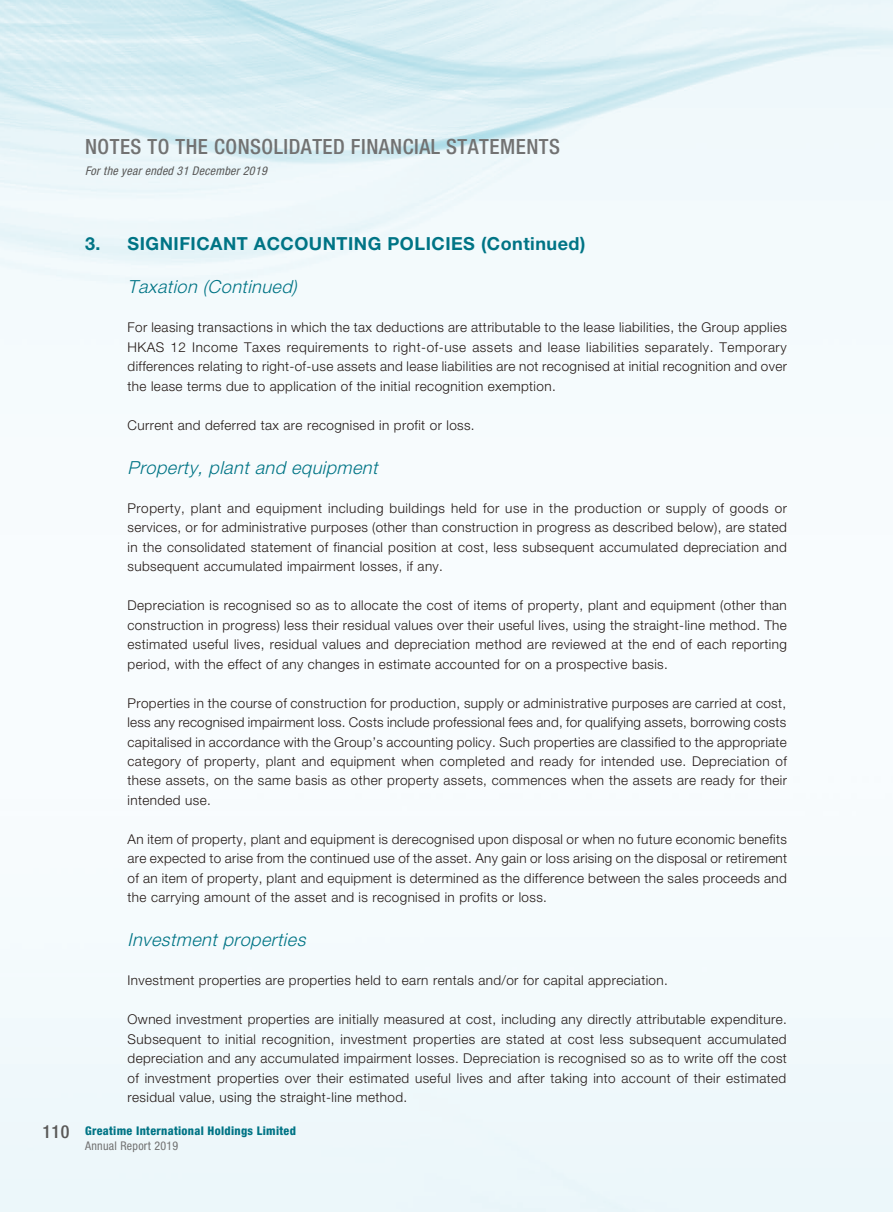
<style>
.page{position:relative;width:893px;height:1212px;background:#fff}
.page>*{position:absolute;margin:0;border:0;box-sizing:border-box;transform-origin:0 0}
.t1{font:500 condensed 21px "Helvetica Neue LT Std";letter-spacing:.025em;color:#727272}
.t2{font:italic 300 18px "Helvetica Neue LT Std";color:#007485}
.t3{font:700 18px "Helvetica Neue LT Std";letter-spacing:.03em;color:#007485}
.t4{font:500 condensed 18px "Helvetica Neue LT Std";color:#595857}
.t5{font:300 13.5px/19.5px "Helvetica Neue LT Std";letter-spacing:.03em;color:#231916;text-align:justify}
.t6{font:800 condensed 12px "Helvetica Neue LT Std";letter-spacing:.025em;color:#007485}
.t7{font:italic condensed 12px "Helvetica Neue LT Std";color:#595857}
.t8{font:condensed 12px "Helvetica Neue LT Std";letter-spacing:.025em;color:#727272}
</style>
<div class="page">
<h1 class="t1" style="left:85px;top:134px;width:476px">NOTES TO THE CONSOLIDATED FINANCIAL STATEMENTS</h1>
<p class="t7" style="left:85px;top:164px;width:186px">Forthe yearended 31 December2019</p>
<h2 class="t4" style="left:43px;top:1121px;width:28px">110</h2>
<h2 class="t3" style="left:85px;top:232px;width:502px">3. SIGNIFICANT ACCOUNTING POLICIES (Continued)</h2>
<h2 class="t2" style="left:128px;top:276px;width:171px">Taxation (Continued)</h2>
<p class="t5" style="left:128px;top:318px;width:661px">For leasing transactions in which the tax deductions are attributable to the lease liabilities, the Group applies HKAS 12 Income Taxes requirements to right-of-use assets and lease liabilities separately. Temporary differences relating to right-of-use assets and lease liabilities are not recognised at initial recognition and over the lease terms due to application of the initial recognition exemption.</p>
<p class="t5" style="left:128px;top:415px;width:349px">Current and deferred tax are recognised in profit or loss.</p>
<h2 class="t2" style="left:128px;top:456px;width:256px">Property, plant and equipment</h2>
<p class="t5" style="left:128px;top:498px;width:661px">Property, plant and equipment including buildings held for use in the production or supply of goods or services, or for administrative purposes (other than construction in progress as described below), are stated in the consolidated statement of financial position at cost, less subsequent accumulated depreciation and subsequent accumulated impairment losses, if any.</p>
<p class="t5" style="left:128px;top:595px;width:661px">Depreciation is recognised so as to allocate the cost of items of property, plant and equipment (other than construction in progress) less their residual values over their useful lives, using the straight-line method. The estimated useful lives, residual values and depreciation method are reviewed at the end of each reporting period, with the effect of any changes in estimate accounted for on a prospective basis.</p>
<p class="t5" style="left:128px;top:693px;width:661px">Properties in the course of construction for production, supply or administrative purposes are carried at cost, less any recognised impairment loss. Costs include professional fees and, for qualifying assets, borrowing costs capitalised in accordance with the Group’s accounting policy. Such properties are classified to the appropriate category of property, plant and equipment when completed and ready for intended use. Depreciation of these assets, on the same basis as other property assets, commences when the assets are ready for their intended use.</p>
<p class="t5" style="left:128px;top:829px;width:661px">An item of property, plant and equipment is derecognised upon disposal or when no future economic benefits are expected to arise from the continued use of the asset. Any gain or loss arising on the disposal or retirement of an item of property, plant and equipment is determined as the difference between the sales proceeds and the carrying amount of the asset and is recognised in profits or loss.</p>
<h2 class="t2" style="left:128px;top:929px;width:184px">Investment properties</h2>
<p class="t5" style="left:128px;top:970px;width:542px">Investment properties are properties held to earn rentals and/or for capital appreciation.</p>
<p class="t5" style="left:128px;top:1009px;width:661px">Owned investment properties are initially measured at cost, including any directly attributable expenditure.<br>Subsequent to initial recognition, investment properties are stated at cost less subsequent accumulated depreciation and any accumulated impairment losses. Depreciation is recognised so as to write off the cost of investment properties over their estimated useful lives and after taking into account of their estimated residual value, using the straight-line method.</p>
<p class="t6" style="left:85px;top:1124px;width:212px">Greatime International Holdings Limited</p>
<p class="t8" style="left:85px;top:1139px;width:95px">Annual Report 2019</p>
</div>
